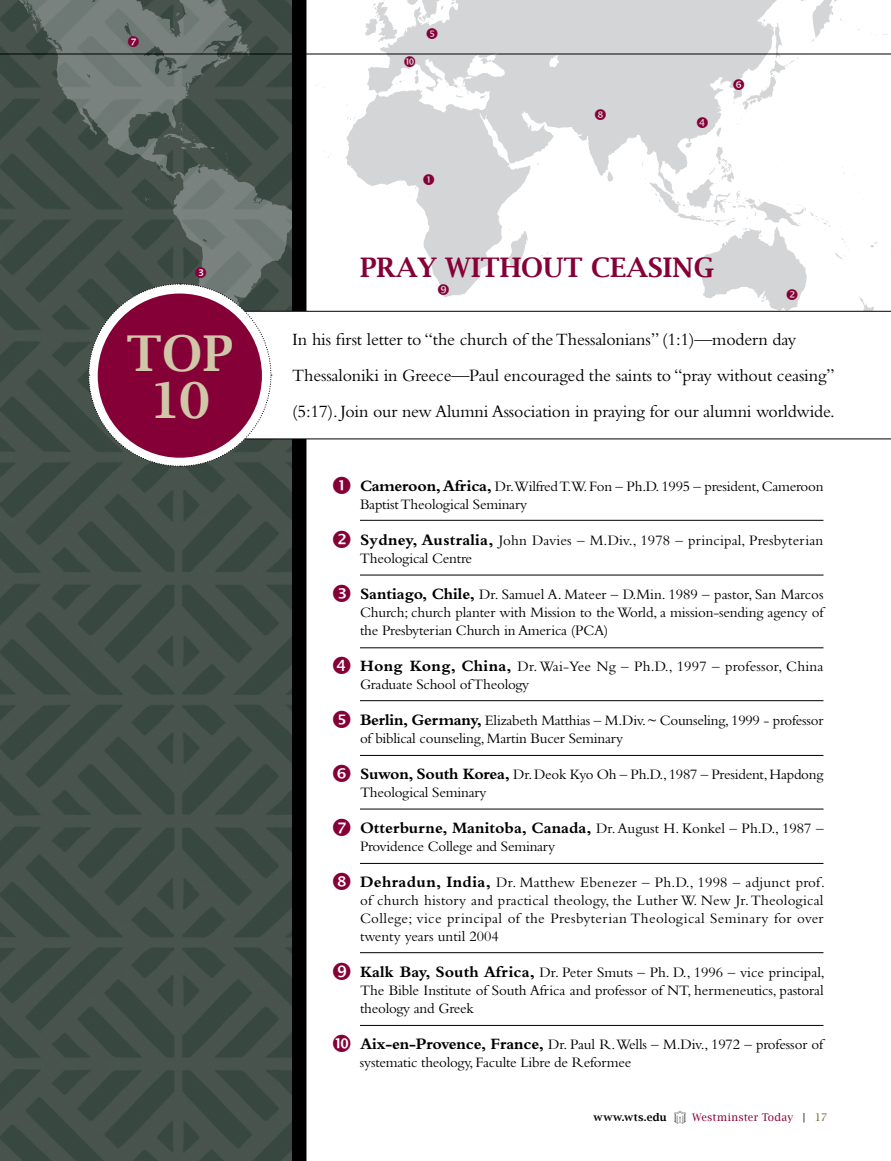
<style>
.page{position:relative;width:891px;height:1161px;background:#fff}
.page>*{position:absolute;margin:0;border:0;box-sizing:border-box;transform-origin:0 0}
.t1{font:600 49.5px/47.1px "Lucida Bright";color:#cfc7a8;text-align:center}
.t2{font:600 27px "Lucida Bright";color:#860038}
.t3{font:18px/36px "Bembo Std";letter-spacing:-.01em;color:#000}
.t4{font:15px/18px "Bembo Std";letter-spacing:-.01em;color:#000}
.t5{font:15px/18px "Bembo Std";letter-spacing:.01em;color:#000}
.t6{font:15px/18px "Bembo Std";letter-spacing:.015em;color:#000}
.t7{font:10.5px "Lucida Bright";letter-spacing:.015em;color:#860038}
.t8{font:600 10.5px "Lucida Bright";letter-spacing:.04em;color:#000}
.s1{font-weight:700;font-size:16.5px}
.s2{color:#000}
.s3{color:#78653a}
</style>
<div class="page">
<img style="left:0;top:333px;width:292px;height:828px">
<svg style="left:0;top:0;width:292px;height:333px;background:#515d58"></svg>
<svg style="left:315px;top:0;width:576px;height:311px"></svg>
<hr style="left:0;top:54px;width:891px;height:1px;background:#000">
<hr style="left:360px;top:520px;width:464px;height:1px;background:#000">
<hr style="left:360px;top:575px;width:464px;height:1px;background:#000">
<hr style="left:360px;top:648px;width:464px;height:1px;background:#000">
<hr style="left:360px;top:700px;width:464px;height:1px;background:#000">
<hr style="left:360px;top:755px;width:464px;height:1px;background:#000">
<hr style="left:360px;top:809px;width:464px;height:1px;background:#000">
<hr style="left:360px;top:863px;width:464px;height:1px;background:#000">
<hr style="left:360px;top:952px;width:464px;height:1px;background:#000">
<hr style="left:360px;top:1025px;width:464px;height:1px;background:#000">
<div style="left:292px;top:0;width:14px;height:1161px;background:#000"></div>
<svg style="left:272px;top:311px;width:619px;height:128px"></svg>
<img style="left:674px;top:1110px;width:12px;height:14px">
<svg style="left:423px;top:174px;width:11px;height:11px"></svg>
<svg style="left:787px;top:289px;width:11px;height:11px"></svg>
<svg style="left:697px;top:117px;width:11px;height:11px"></svg>
<svg style="left:427px;top:28px;width:11px;height:11px"></svg>
<svg style="left:128px;top:36px;width:11px;height:11px"></svg>
<svg style="left:595px;top:109px;width:11px;height:11px"></svg>
<svg style="left:438px;top:284px;width:11px;height:11px"></svg>
<svg style="left:404px;top:56px;width:11px;height:11px"></svg>
<svg style="left:733px;top:79px;width:11px;height:11px"></svg>
<svg style="left:88px;top:267px;width:184px;height:200px;background:#883e5d"></svg>
<h2 class="t2" style="left:360px;top:252px;width:38px">PRAY</h2>
<h2 class="t2" style="left:445px;top:252px;width:266px">WITHOUT CEASING</h2>
<h1 class="t1" style="left:126px;top:330px;width:108px">TOP<br>10</h1>
<p class="t3" style="left:292px;top:321px;width:544px">In his first letter to “the church of the Thessalonians” (1:1)—modern day<br>Thessaloniki in Greece—Paul encouraged the saints to “pray without ceasing” (5:17). Join our new Alumni Association in praying for our alumni worldwide.</p>
<p class="t4" style="left:360px;top:477px;width:465px"><span class="s1">Cameroon, Africa,</span> Dr.Wilfred T.W. Fon – Ph.D. 1995 – president, Cameroon<br>Baptist Theological Seminary</p>
<p class="t5" style="left:360px;top:531px;width:465px"><span class="s1">Sydney, Australia,</span> John Davies – M.Div., 1978 – principal, Presbyterian<br>Theological Centre</p>
<p class="t4" style="left:360px;top:585px;width:465px;text-align:justify"><span class="s1">Santiago, Chile,</span> Dr. Samuel A. Mateer – D.Min. 1989 – pastor, San Marcos Church; church planter with Mission to the World, a mission-sending agency of the Presbyterian Church in America (PCA)</p>
<p class="t6" style="left:360px;top:657px;width:465px"><span class="s1">Hong Kong, China,</span> Dr. Wai-Yee Ng – Ph.D., 1997 – professor, China<br>Graduate School of Theology</p>
<p class="t4" style="left:360px;top:711px;width:465px"><span class="s1">Berlin, Germany,</span> Elizabeth Matthias – M.Div. ~ Counseling, 1999 - professor of biblical counseling, Martin Bucer Seminary</p>
<p class="t4" style="left:360px;top:765px;width:465px"><span class="s1">Suwon, South Korea,</span> Dr. Deok Kyo Oh – Ph.D., 1987 – President, Hapdong<br>Theological Seminary</p>
<p class="t4" style="left:360px;top:819px;width:465px"><span class="s1">Otterburne, Manitoba, Canada,</span> Dr. August H. Konkel – Ph.D., 1987 –<br>Providence College and Seminary</p>
<p class="t4" style="left:360px;top:873px;width:466px;text-align:justify"><span class="s1">Dehradun, India,</span> Dr. Matthew Ebenezer – Ph.D., 1998 – adjunct prof. of church history and practical theology, the Luther W. New Jr. Theological College; vice principal of the Presbyterian Theological Seminary for over twenty years until 2004</p>
<p class="t4" style="left:360px;top:963px;width:466px;text-align:justify"><span class="s1">Kalk Bay, South Africa,</span> Dr. Peter Smuts – Ph. D., 1996 – vice principal, The Bible Institute of South Africa and professor of NT, hermeneutics, pastoral theology and Greek</p>
<p class="t4" style="left:360px;top:1035px;width:465px"><span class="s1">Aix-en-Provence, France,</span> Dr. Paul R. Wells – M.Div., 1972 – professor of systematic theology, Faculte Libre de Reformee</p>
<p class="t8" style="left:594px;top:1111px;width:74px">WWW.WTS.EDU</p>
<p class="t7" style="left:692px;top:1111px;width:137px">Westminster Today <span class="s2">|</span> <span class="s3">17</span></p>
</div>
